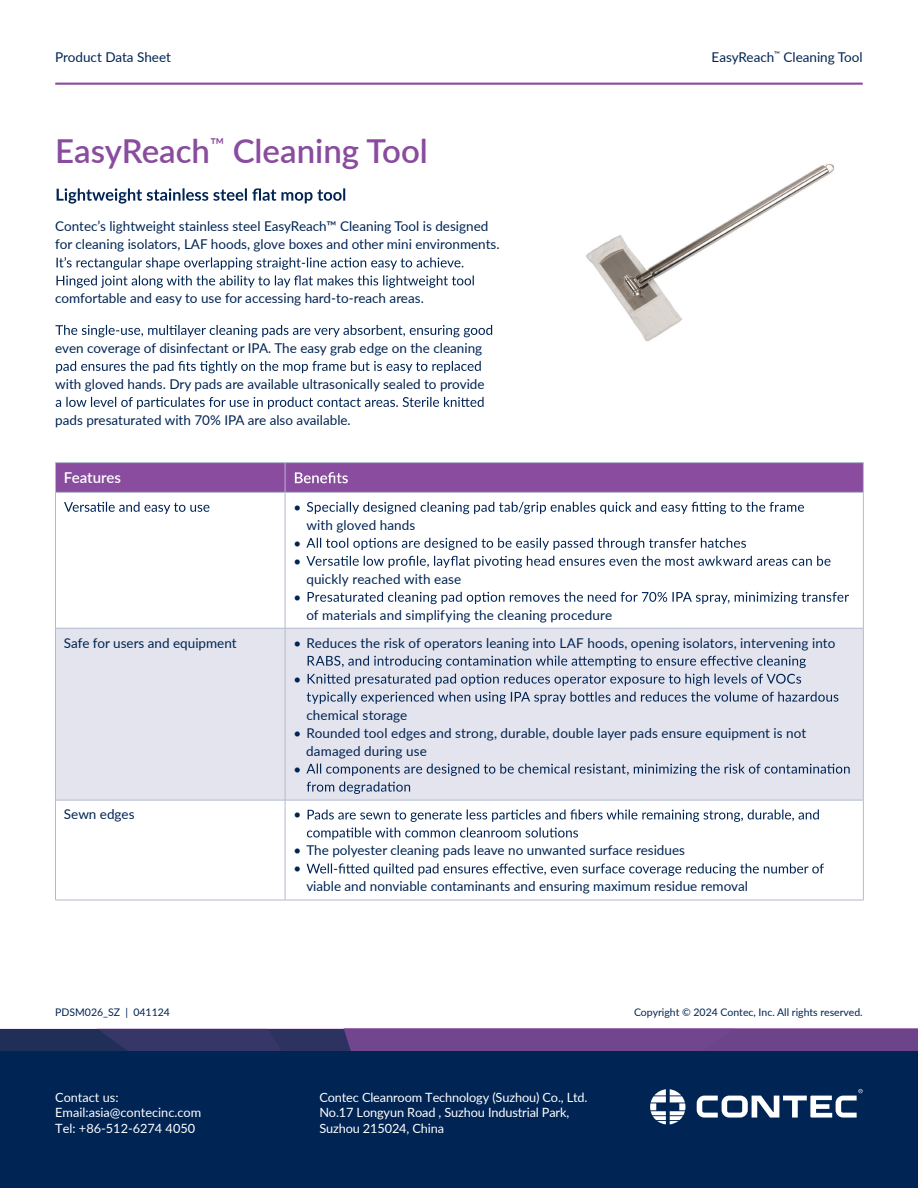
<style>
.page{position:relative;width:918px;height:1188px;background:#fff}
.page>*{position:absolute;margin:0;border:0;box-sizing:border-box;transform-origin:0 0}
.t1{font:600 33px "Lato";color:#894c9e}
.t2{font:600 15px "Lato";color:#fff}
.t3{font:13.5px/18px "Lato";color:#002453}
.t4{font:12.75px/15.3px "Lato";letter-spacing:-.01em;color:#fff}
.t5{font:10.5px "Lato";color:#002453}
</style>
<div class="page">
<div style="left:0;top:1039px;width:918px;height:149px;background:#002453"></div>
<svg style="left:697px;top:1089px;width:166px;height:29px"></svg>
<svg style="left:650px;top:1089px;width:35px;height:35px"></svg>
<svg style="left:0;top:1029px;width:918px;height:21px;background:#563e7c"></svg>
<hr style="left:55px;top:83px;width:808px;height:2px;background:#894c9e">
<svg style="left:57px;top:188px;width:288px;height:16px"></svg>
<svg style="left:57px;top:257px;width:417px;height:31px"></svg>
<svg style="left:55px;top:325px;width:437px;height:12px"></svg>
<svg style="left:56px;top:361px;width:425px;height:12px"></svg>
<svg style="left:56px;top:397px;width:428px;height:12px"></svg>
<div style="left:56px;top:629px;width:807px;height:171px;background:#e3e4ed"></div>
<hr style="left:55px;top:462px;width:230px;height:1px;background:#b3bad0">
<hr style="left:285px;top:462px;width:579px;height:1px;background:#b3bad0">
<hr style="left:55px;top:492px;width:230px;height:1px;background:#b3bad0">
<hr style="left:55px;top:493px;width:1px;height:135px;background:#b3bad0">
<hr style="left:285px;top:492px;width:579px;height:1px;background:#b3bad0">
<hr style="left:285px;top:493px;width:1px;height:135px;background:#b3bad0">
<hr style="left:863px;top:493px;width:1px;height:135px;background:#b3bad0">
<hr style="left:55px;top:628px;width:230px;height:1px;background:#b3bad0">
<hr style="left:55px;top:628px;width:1px;height:172px;background:#b3bad0">
<hr style="left:285px;top:628px;width:579px;height:1px;background:#b3bad0">
<hr style="left:285px;top:628px;width:1px;height:172px;background:#b3bad0">
<hr style="left:863px;top:628px;width:1px;height:172px;background:#b3bad0">
<hr style="left:55px;top:800px;width:230px;height:1px;background:#b3bad0">
<hr style="left:55px;top:800px;width:1px;height:100px;background:#b3bad0">
<hr style="left:285px;top:800px;width:579px;height:1px;background:#b3bad0">
<hr style="left:285px;top:800px;width:1px;height:100px;background:#b3bad0">
<hr style="left:863px;top:800px;width:1px;height:100px;background:#b3bad0">
<hr style="left:55px;top:900px;width:230px;height:1px;background:#b3bad0">
<hr style="left:285px;top:900px;width:579px;height:1px;background:#b3bad0">
<svg style="left:55px;top:463px;width:809px;height:29px;background:#8a4f9f"></svg>
<svg style="left:64px;top:502px;width:145px;height:12px"></svg>
<svg style="left:307px;top:502px;width:497px;height:12px"></svg>
<svg style="left:306px;top:538px;width:440px;height:12px"></svg>
<svg style="left:306px;top:556px;width:525px;height:12px"></svg>
<svg style="left:308px;top:592px;width:541px;height:12px"></svg>
<svg style="left:308px;top:656px;width:498px;height:12px;background:#b1b9cb"></svg>
<svg style="left:308px;top:674px;width:493px;height:12px;background:#b2bacb"></svg>
<svg style="left:307px;top:692px;width:531px;height:12px;background:#b2bbcc"></svg>
<svg style="left:306px;top:764px;width:544px;height:12px;background:#b2bbcc"></svg>
<svg style="left:307px;top:782px;width:103px;height:12px"></svg>
<svg style="left:307px;top:809px;width:512px;height:31px"></svg>
<svg style="left:307px;top:863px;width:517px;height:13px"></svg>
<img style="left:586px;top:164px;width:249px;height:177px">
<p class="t3" style="left:55px;top:47px;width:117px">Product Data Sheet</p>
<h1 class="t1" style="left:55px;top:127px;width:374px">EasyReach<sup>™</sup> Cleaning Tool</h1>
<p class="t3" style="left:55px;top:217px;width:446px">Contec’s lightweight stainless steel EasyReach™ Cleaning Tool is designed for cleaning isolators, LAF hoods, glove boxes and other mini environments.</p>
<p class="t3" style="left:55px;top:289px;width:370px">comfortable and easy to use for accessing hard-to-reach areas.</p>
<p class="t3" style="left:55px;top:338px;width:428px">even coverage of disinfectant or IPA. The easy grab edge on the cleaning</p>
<p class="t3" style="left:55px;top:374px;width:431px">with gloved hands. Dry pads are available ultrasonically sealed to provide</p>
<p class="t3" style="left:55px;top:410px;width:297px">pads presaturated with 70% IPA are also available.</p>
<p class="t2" style="left:64px;top:467px;width:58px">Features</p>
<p class="t3" style="left:294px;top:497px;width:9px">•</p>
<p class="t3" style="left:306px;top:515px;width:111px">with gloved hands</p>
<p class="t3" style="left:294px;top:533px;width:9px">• •</p>
<p class="t3" style="left:306px;top:569px;width:156px">quickly reached with ease</p>
<p class="t3" style="left:294px;top:587px;width:9px">•</p>
<p class="t3" style="left:306px;top:605px;width:307px">of materials and simplifying the cleaning procedure</p>
<p class="t3" style="left:712px;top:47px;width:153px">EasyReach<sup>™</sup> Cleaning Tool</p>
<p class="t3" style="left:64px;top:633px;width:174px">Safe for users and equipment</p>
<p class="t3" style="left:294px;top:633px;width:543px">• Reduces the risk of operators leaning into LAF hoods, opening isolators, intervening into</p>
<p class="t3" style="left:294px;top:669px;width:9px">•</p>
<p class="t3" style="left:306px;top:705px;width:103px">chemical storage</p>
<p class="t3" style="left:294px;top:723px;width:514px">• Rounded tool edges and strong, durable, double layer pads ensure equipment is not</p>
<p class="t3" style="left:306px;top:741px;width:122px">damaged during use</p>
<p class="t3" style="left:294px;top:759px;width:9px">•</p>
<p class="t3" style="left:64px;top:805px;width:72px">Sewn edges</p>
<p class="t3" style="left:294px;top:805px;width:9px">•</p>
<p class="t3" style="left:294px;top:841px;width:393px">• The polyester cleaning pads leave no unwanted surface residues •</p>
<p class="t3" style="left:306px;top:877px;width:443px">viable and nonviable contaminants and ensuring maximum residue removal</p>
<p class="t5" style="left:55px;top:1005px;width:116px">PDSM026_SZ | 041124</p>
<p class="t5" style="left:634px;top:1005px;width:230px">Copyright © 2024 Contec, Inc. All rights reserved.</p>
<p class="t4" style="left:55px;top:1089px;width:147px">Contact us:<br>Email:asia@contecinc.com<br>Tel: +86-512-6274 4050</p>
<p class="t4" style="left:319px;top:1089px;width:270px">Contec Cleanroom Technology (Suzhou) Co., Ltd.<br>No.17 Longyun Road , Suzhou Industrial Park,<br>Suzhou 215024, China</p>
</div>
